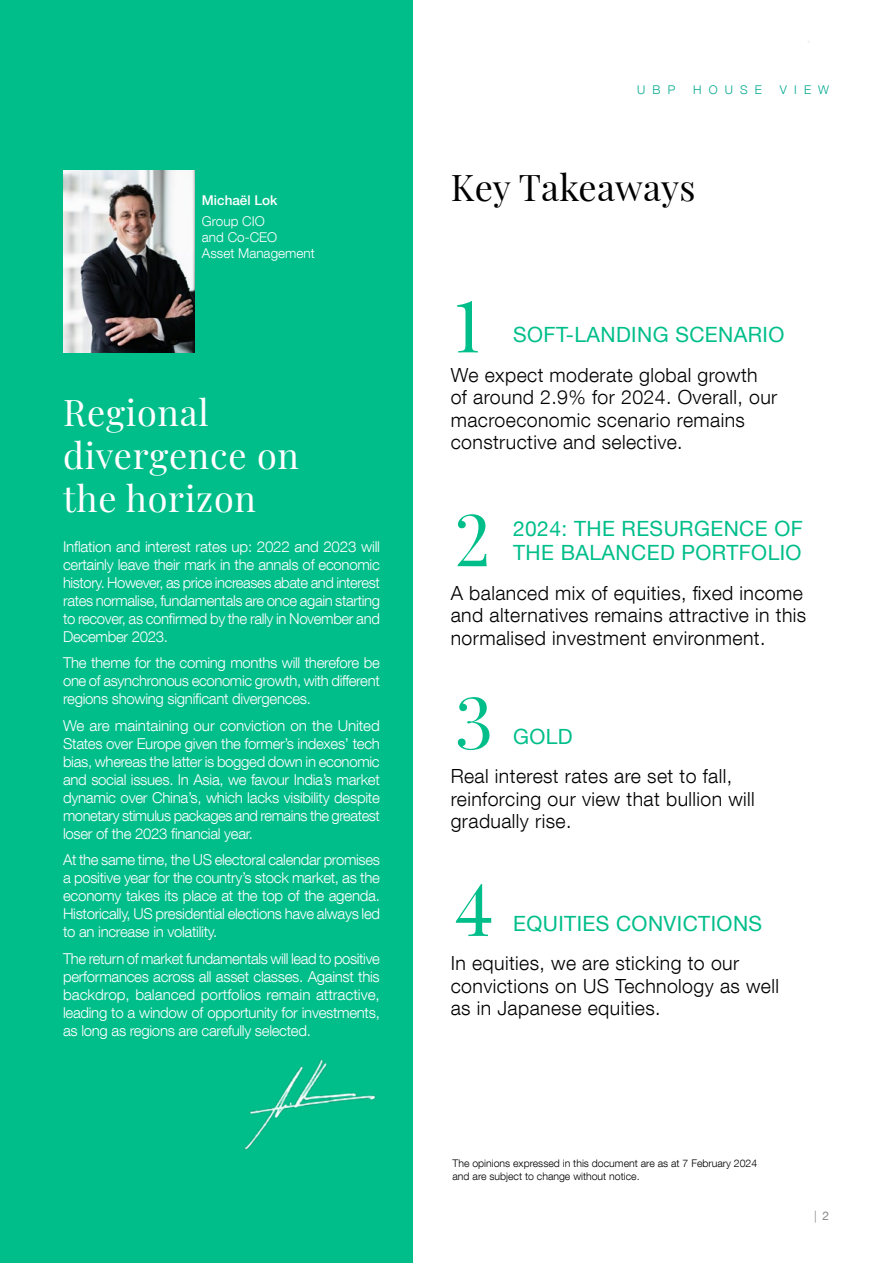
<style>
.page{position:relative;width:893px;height:1263px;background:#fff}
.page>*{position:absolute;margin:0;border:0;box-sizing:border-box;transform-origin:0 0}
.Chiffre_Key_Takeaway{font:72px "Playfair Display";color:#00be8a}
.t1{font:36px/43.2px "Playfair Display";letter-spacing:.02em;color:#fff}
.t2{font:36px "Playfair Display";letter-spacing:.005em;color:#000}
.Titre_Key_Takeaways{font:21px/24px "Helvetica Neue LT Com";letter-spacing:.02em;color:#00be8a}
.Txt_Key_Takeaway{font:300 19.5px/22.5px "Helvetica Neue LT Com";letter-spacing:.02em;color:#000}
.txt_courant{font:300 15px/18px "Helvetica Neue LT Com";letter-spacing:-.02em;color:#fff;text-align:justify}
.fonction{font:300 13.5px/16.2px "Helvetica Neue LT Com";color:#fff}
.nom{font:500 13.5px "Helvetica Neue LT Com";color:#fff}
.Titre_document{font:300 12px "Helvetica Neue LT Com";letter-spacing:.6em;color:#00a88f}
.t3{font:300 12px "Helvetica Neue LT Com";color:#878787}
.Source_graph{font:300 10.5px/12.6px "Helvetica Neue LT Com";color:#000}
.s1{font-weight:400}
</style>
<div class="page">
<div style="left:0;top:0;width:412px;height:1263px;background:#00be8a"></div>
<img style="left:64px;top:170px;width:130px;height:183px">
<img style="left:244px;top:1059px;width:132px;height:91px">
<p class="nom" style="left:202px;top:192px;width:77px">Michaël Lok</p>
<p class="fonction" style="left:202px;top:212px;width:114px">Group CIO<br>and Co-CEO<br>Asset Management</p>
<p class="t1" style="left:63px;top:388px;width:237px">Regional divergence on the horizon</p>
<p class="txt_courant" style="left:63px;top:537px;width:318px">Inflation and interest rates up: 2022 and 2023 will certainly leave their mark in the annals of economic history. However, as price increases abate and interest rates normalise, fundamentals are once again starting to recover, as confirmed by the rally in November and December 2023.</p>
<p class="txt_courant" style="left:63px;top:653px;width:318px">The theme for the coming months will therefore be one of asynchronous economic growth, with different regions showing significant divergences.</p>
<p class="txt_courant" style="left:63px;top:716px;width:318px">We are maintaining our conviction on the United States over Europe given the former’s indexes’ tech bias, whereas the latter is bogged down in economic and social issues. In Asia, we favour India’s market dynamic over China’s, which lacks visibility despite monetary stimulus packages and remains the greatest loser of the 2023 financial year.</p>
<p class="txt_courant" style="left:63px;top:850px;width:318px">At the same time, the US electoral calendar promises a positive year for the country’s stock market, as the economy takes its place at the top of the agenda.<br>Historically, US presidential elections have always led to an increase in volatility.</p>
<p class="txt_courant" style="left:63px;top:949px;width:318px">The return of market fundamentals will lead to positive performances across all asset classes. Against this backdrop, balanced portfolios remain attractive, leading to a window of opportunity for investments, as long as regions are carefully selected.</p>
<p class="Titre_document" style="left:637px;top:82px;width:40px">UBP</p>
<p class="Titre_document" style="left:693px;top:82px;width:71px">HOUSE</p>
<p class="Titre_document" style="left:780px;top:82px;width:51px">VIEW</p>
<p class="t2" style="left:451px;top:159px;width:246px">Key Takeaways</p>
<p class="Chiffre_Key_Takeaway" style="left:455px;top:269px;width:27px">1</p>
<p class="Titre_Key_Takeaways" style="left:513px;top:322px;width:273px">SOFT-LANDING SCENARIO</p>
<p class="Txt_Key_Takeaway" style="left:451px;top:363px;width:328px">We expect moderate global growth of around 2.9% for 2024. Overall, our macroeconomic scenario remains constructive and selective.</p>
<p class="Chiffre_Key_Takeaway" style="left:455px;top:483px;width:37px">2</p>
<p class="Titre_Key_Takeaways" style="left:513px;top:516px;width:291px">2024: THE RESURGENCE OF<br>THE BALANCED PORTFOLIO</p>
<p class="Txt_Key_Takeaway" style="left:451px;top:581px;width:357px">A balanced mix of equities, fixed income and alternatives remains attractive in this normalised investment environment.</p>
<p class="Chiffre_Key_Takeaway" style="left:455px;top:666px;width:40px">3</p>
<p class="Titre_Key_Takeaways" style="left:513px;top:723px;width:61px">GOLD</p>
<p class="Txt_Key_Takeaway" style="left:451px;top:764px;width:306px">Real interest rates are set to fall, reinforcing our view that bullion will gradually rise.</p>
<p class="Chiffre_Key_Takeaway" style="left:455px;top:853px;width:40px">4</p>
<p class="Titre_Key_Takeaways" style="left:513px;top:911px;width:251px">EQUITIES CONVICTIONS</p>
<p class="Txt_Key_Takeaway" style="left:451px;top:951px;width:330px">In equities, we are sticking to our convictions on US Technology as well as in Japanese equities.</p>
<p class="Source_graph" style="left:452px;top:1157px;width:306px">The opinions expressed in this document are as at 7 February 2024 and are subject to change without notice.</p>
<p class="t3" style="left:814px;top:1209px;width:17px">| <span class="s1">2</span></p>
</div>
